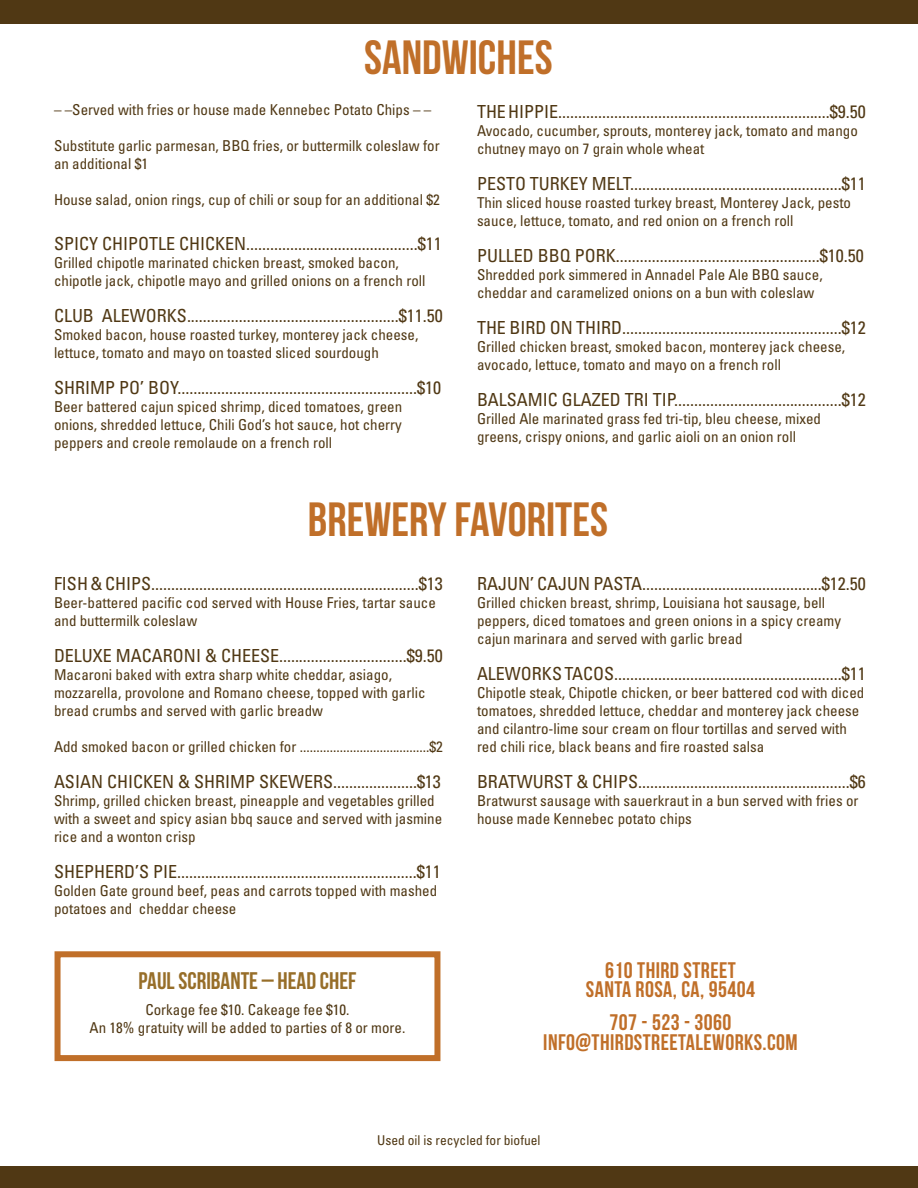
<style>
.page{position:relative;width:918px;height:1188px;background:#fff}
.page>*{position:absolute;margin:0;border:0;box-sizing:border-box;transform-origin:0 0}
.t1{font:48px "Bebas Neue";color:#c06f29}
.t2{font:24px "Bebas Neue";color:#976e29}
.t3{font:22.5px/19.5px "Bebas Neue";letter-spacing:.02em;color:#c06f29;text-align:center}
.t4{font:condensed 18px "Univers";color:#503814}
.t5{font:condensed 15px/18px "Univers";color:#503814}
.t6{font:condensed 13.5px "Univers";color:#503814}
</style>
<div class="page">
<div style="left:0;top:0;width:918px;height:23px;background:#503814"></div>
<div style="left:0;top:1166px;width:918px;height:22px;background:#503814"></div>
<div style="left:55px;top:951px;width:385px;height:110px;border:6px solid #c06f29"></div>
<h1 class="t1" style="left:364px;top:31px;width:190px">SANDWICHES</h1>
<p class="t5" style="left:54px;top:100px;width:379px">– –Served with fries or house made Kennebec Potato Chips – –</p>
<p class="t5" style="left:54px;top:136px;width:387px">Substitute garlic parmesan, BBQ fries, or buttermilk coleslaw for an additional $1</p>
<p class="t5" style="left:54px;top:190px;width:387px">House salad, onion rings, cup of chili or soup for an additional $2</p>
<p class="t4" style="left:54px;top:232px;width:389px">SPICY CHIPOTLE CHICKEN...........................................$11</p>
<p class="t5" style="left:54px;top:253px;width:373px">Grilled chipotle marinated chicken breast, smoked bacon, chipotle jack, chipotle mayo and grilled onions on a french roll</p>
<p class="t4" style="left:54px;top:304px;width:390px">CLUB ALEWORKS.....................................................$11.50</p>
<p class="t5" style="left:54px;top:325px;width:366px">Smoked bacon, house roasted turkey, monterey jack cheese, lettuce, tomato and mayo on toasted sliced sourdough</p>
<p class="t4" style="left:54px;top:376px;width:389px">SHRIMP PO’ BOY............................................................$10</p>
<p class="t5" style="left:54px;top:397px;width:350px;text-align:justify">Beer battered cajun spiced shrimp, diced tomatoes, green onions, shredded lettuce, Chili God’s hot sauce, hot cherry peppers and creole remolaude on a french roll</p>
<p class="t4" style="left:477px;top:100px;width:390px">THE HIPPIE....................................................................$9.50</p>
<p class="t5" style="left:477px;top:121px;width:382px">Avocado, cucumber, sprouts, monterey jack, tomato and mango chutney mayo on 7 grain whole wheat</p>
<p class="t4" style="left:477px;top:172px;width:390px">PESTO TURKEY MELT.....................................................$11</p>
<p class="t5" style="left:477px;top:193px;width:376px">Thin sliced house roasted turkey breast, Monterey Jack, pesto sauce, lettuce, tomato, and red onion on a french roll</p>
<p class="t4" style="left:477px;top:244px;width:388px">PULLED BBQ PORK...................................................$10.50</p>
<p class="t5" style="left:477px;top:265px;width:347px">Shredded pork simmered in Annadel Pale Ale BBQ sauce, cheddar and caramelized onions on a bun with coleslaw</p>
<p class="t4" style="left:477px;top:316px;width:390px">THE BIRD ON THIRD.......................................................$12</p>
<p class="t5" style="left:477px;top:337px;width:370px">Grilled chicken breast, smoked bacon, monterey jack cheese, avocado, lettuce, tomato and mayo on a french roll</p>
<p class="t4" style="left:477px;top:388px;width:390px">BALSAMIC GLAZED TRI TIP..........................................$12</p>
<p class="t5" style="left:477px;top:409px;width:346px">Grilled Ale marinated grass fed tri-tip, bleu cheese, mixed greens, crispy onions, and garlic aioli on an onion roll</p>
<h1 class="t1" style="left:308px;top:493px;width:302px">BREWERY FAVORITES</h1>
<p class="t4" style="left:54px;top:573px;width:390px">FISH &amp; CHIPS...................................................................$13</p>
<p class="t5" style="left:54px;top:594px;width:383px">Beer-battered pacific cod served with House Fries, tartar sauce and buttermilk coleslaw</p>
<p class="t4" style="left:54px;top:645px;width:390px">DELUXE MACARONI &amp; CHEESE................................$9.50</p>
<p class="t5" style="left:54px;top:666px;width:373px">Macaroni baked with extra sharp white cheddar, asiago, mozzarella, provolone and Romano cheese, topped with garlic bread crumbs and served with garlic breadw</p>
<p class="t5" style="left:54px;top:738px;width:390px">Add smoked bacon or grilled chicken for .......................................$2</p>
<p class="t4" style="left:54px;top:771px;width:388px">ASIAN CHICKEN &amp; SHRIMP SKEWERS.....................$13</p>
<p class="t5" style="left:54px;top:792px;width:390px">Shrimp, grilled chicken breast, pineapple and vegetables grilled with a sweet and spicy asian bbq sauce and served with jasmine rice and a wonton crisp</p>
<p class="t4" style="left:54px;top:861px;width:388px">SHEPHERD’S PIE............................................................$11</p>
<p class="t5" style="left:54px;top:882px;width:385px">Golden Gate ground beef, peas and carrots topped with mashed potatoes and cheddar cheese</p>
<h2 class="t2" style="left:139px;top:968px;width:219px">PAUL SCRIBANTE – HEAD CHEF</h2>
<p class="t5" style="left:90px;top:1000px;width:317px;text-align:center">Corkage fee $10. Cakeage fee $10.<br>An 18% gratuity will be added to parties of 8 or more.</p>
<p class="t4" style="left:477px;top:573px;width:390px">RAJUN’ CAJUN PASTA.............................................$12.50</p>
<p class="t5" style="left:477px;top:594px;width:366px">Grilled chicken breast, shrimp, Louisiana hot sausage, bell peppers, diced tomatoes and green onions in a spicy creamy cajun marinara and served with garlic bread</p>
<p class="t4" style="left:477px;top:663px;width:390px">ALEWORKS TACOS.........................................................$11</p>
<p class="t5" style="left:477px;top:684px;width:389px">Chipotle steak, Chipotle chicken, or beer battered cod with diced tomatoes, shredded lettuce, cheddar and monterey jack cheese and cilantro-lime sour cream on flour tortillas and served with red chili rice, black beans and fire roasted salsa</p>
<p class="t4" style="left:477px;top:771px;width:390px">BRATWURST &amp; CHIPS.....................................................$6</p>
<p class="t5" style="left:477px;top:792px;width:383px">Bratwurst sausage with sauerkraut in a bun served with fries or house made Kennebec potato chips</p>
<h3 class="t3" style="left:586px;top:960px;width:171px">610 THIRD STREET<br>SANTA ROSA, CA, 95404</h3>
<h3 class="t3" style="left:543px;top:1012px;width:256px">707 - 523 - 3060<br>INFO@THIRDSTREETALEWORKS.COM</h3>
<p class="t6" style="left:377px;top:1131px;width:165px">Used oil is recycled for biofuel</p>
</div>
